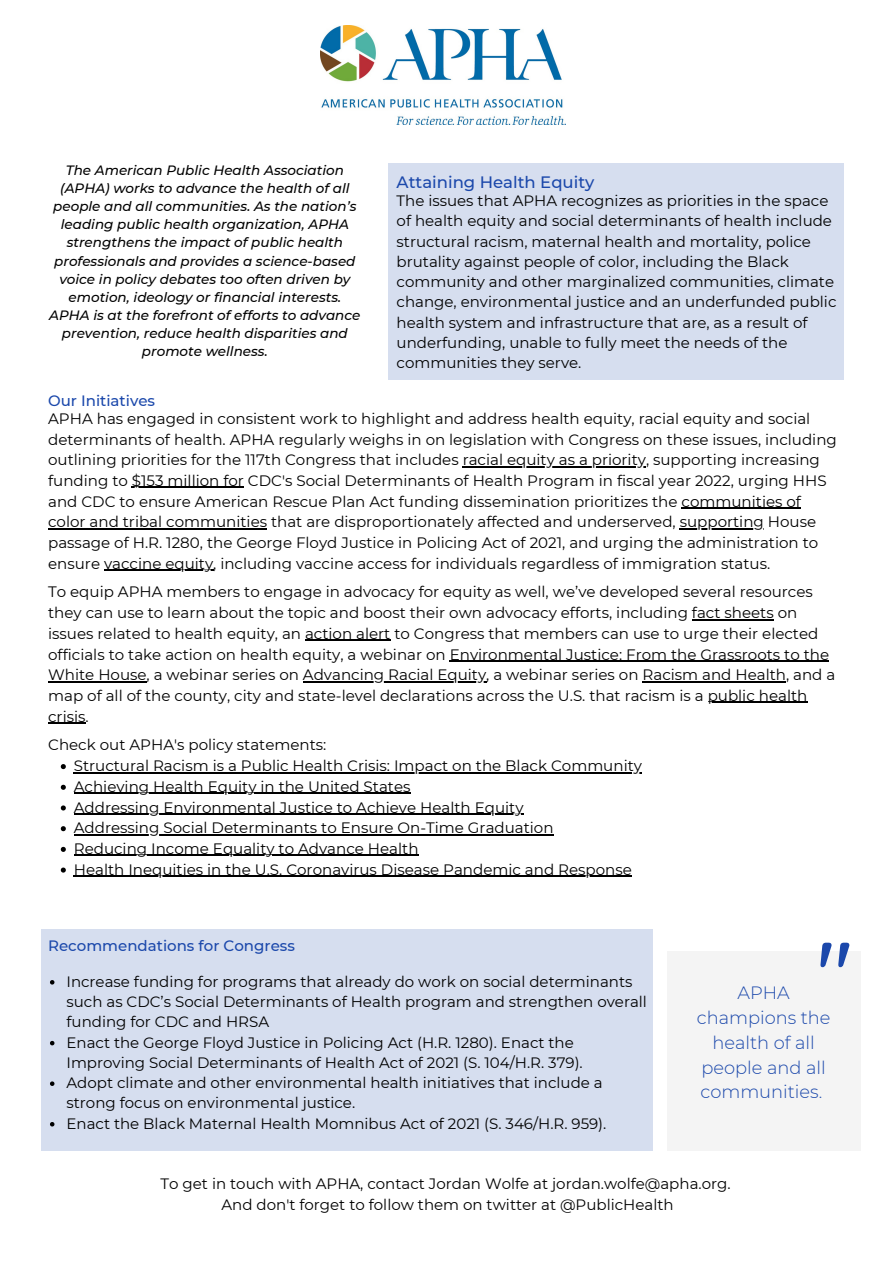
<style>
.page{position:relative;width:894px;height:1264px;background:#fff}
.page>*{position:absolute;margin:0;border:0;box-sizing:border-box;transform-origin:0 0}
.t1{font:500 85.95px "Quicksand";color:#1b48ab}
.t2{font:300 17.85px/24.8px "Montserrat";color:#1b48ab;text-align:center}
.t3{font:500 16.5px "Montserrat";color:#1b48ab}
.t4{font:15px/20.7px "Montserrat";color:#000}
.t5{font:500 15px "Montserrat";color:#1b48ab}
.t6{font:italic 500 13.5px/18px "Montserrat";color:#000;text-align:center}
</style>
<div class="page">
<div style="left:389px;top:163px;width:454px;height:216px;background:#d6deef"></div>
<div style="left:666px;top:951px;width:194px;height:199px;background:#f4f4f4"></div>
<div style="left:41px;top:929px;width:611px;height:221px;background:#d6deef"></div>
<svg style="left:61px;top:764px;width:5px;height:5px"></svg>
<hr style="left:74px;top:772px;width:567px;height:1px;background:#000">
<svg style="left:61px;top:784px;width:5px;height:5px"></svg>
<hr style="left:74px;top:792px;width:336px;height:1px;background:#000">
<svg style="left:61px;top:805px;width:5px;height:5px"></svg>
<hr style="left:74px;top:813px;width:449px;height:1px;background:#000">
<svg style="left:61px;top:826px;width:5px;height:5px"></svg>
<hr style="left:74px;top:834px;width:479px;height:1px;background:#000">
<svg style="left:61px;top:846px;width:5px;height:5px"></svg>
<hr style="left:74px;top:855px;width:344px;height:1px;background:#000">
<svg style="left:61px;top:867px;width:5px;height:5px"></svg>
<hr style="left:74px;top:875px;width:557px;height:1px;background:#000">
<hr style="left:462px;top:466px;width:183px;height:1px;background:#000">
<hr style="left:132px;top:487px;width:112px;height:1px;background:#000">
<hr style="left:681px;top:507px;width:119px;height:1px;background:#000">
<hr style="left:48px;top:528px;width:219px;height:1px;background:#000">
<hr style="left:679px;top:528px;width:84px;height:1px;background:#000">
<hr style="left:104px;top:569px;width:109px;height:1px;background:#000">
<hr style="left:691px;top:619px;width:82px;height:1px;background:#000">
<hr style="left:305px;top:640px;width:85px;height:1px;background:#000">
<hr style="left:449px;top:660px;width:379px;height:1px;background:#000">
<hr style="left:48px;top:681px;width:99px;height:1px;background:#000">
<hr style="left:303px;top:681px;width:183px;height:1px;background:#000">
<hr style="left:642px;top:681px;width:143px;height:1px;background:#000">
<hr style="left:707px;top:702px;width:100px;height:1px;background:#000">
<hr style="left:48px;top:722px;width:37px;height:1px;background:#000">
<img style="left:320px;top:25px;width:245px;height:100px">
<svg style="left:50px;top:980px;width:4px;height:4px"></svg>
<svg style="left:50px;top:1040px;width:4px;height:5px"></svg>
<svg style="left:50px;top:1081px;width:4px;height:4px"></svg>
<svg style="left:50px;top:1122px;width:4px;height:4px"></svg>
<p class="t6" style="left:49px;top:161px;width:312px">The American Public Health Association (APHA) works to advance the health of all people and all communities. As the nation’s leading public health organization, APHA strengthens the impact of public health professionals and provides a science-based voice in policy debates too often driven by emotion, ideology or financial interests.<br>APHA is at the forefront of efforts to advance prevention, reduce health disparities and promote wellness.</p>
<p class="t5" style="left:48px;top:391px;width:108px">Our Initiatives</p>
<p class="t3" style="left:396px;top:172px;width:199px">Attaining Health Equity</p>
<p class="t4" style="left:396px;top:190px;width:441px;line-height:20.2px">The issues that APHA recognizes as priorities in the space of health equity and social determinants of health include structural racism, maternal health and mortality, police brutality against people of color, including the Black community and other marginalized communities, climate change, environmental justice and an underfunded public health system and infrastructure that are, as a result of underfunding, unable to fully meet the needs of the communities they serve.</p>
<p class="t4" style="left:48px;top:408px;width:790px">APHA has engaged in consistent work to highlight and address health equity, racial equity and social determinants of health. APHA regularly weighs in on legislation with Congress on these issues, including outlining priorities for the 117th Congress that includes racial equity as a priority, supporting increasing funding to $153 million for CDC's Social Determinants of Health Program in fiscal year 2022, urging HHS and CDC to ensure American Rescue Plan Act funding dissemination prioritizes the communities of color and tribal communities that are disproportionately affected and underserved, supporting House passage of H.R. 1280, the George Floyd Justice in Policing Act of 2021, and urging the administration to ensure vaccine equity, including vaccine access for individuals regardless of immigration status.</p>
<p class="t4" style="left:48px;top:581px;width:788px">To equip APHA members to engage in advocacy for equity as well, we’ve developed several resources they can use to learn about the topic and boost their own advocacy efforts, including fact sheets on issues related to health equity, an action alert to Congress that members can use to urge their elected officials to take action on health equity, a webinar on Environmental Justice: From the Grassroots to the White House, a webinar series on Advancing Racial Equity, a webinar series on Racism and Health, and a map of all of the county, city and state-level declarations across the U.S. that racism is a public health crisis.</p>
<p class="t4" style="left:48px;top:734px;width:280px">Check out APHA's policy statements:</p>
<p class="t4" style="left:74px;top:755px;width:569px">Structural Racism is a Public Health Crisis: Impact on the Black Community Achieving Health Equity in the United States<br>Addressing Environmental Justice to Achieve Health Equity<br>Addressing Social Determinants to Ensure On-Time Graduation<br>Reducing Income Equality to Advance Health<br>Health Inequities in the U.S. Coronavirus Disease Pandemic and Response</p>
<p class="t5" style="left:48px;top:936px;width:248px">Recommendations for Congress</p>
<p class="t4" style="left:66px;top:971px;width:582px;line-height:20.2px">Increase funding for programs that already do work on social determinants such as CDC’s Social Determinants of Health program and strengthen overall funding for CDC and HRSA<br>Enact the George Floyd Justice in Policing Act (H.R. 1280). Enact the Improving Social Determinants of Health Act of 2021 (S. 104/H.R. 379).<br>Adopt climate and other environmental health initiatives that include a strong focus on environmental justice.<br>Enact the Black Maternal Health Momnibus Act of 2021 (S. 346/H.R. 959).</p>
<h1 class="t1" style="left:817px;top:916px;width:37px">"</h1>
<p class="t2" style="left:696px;top:980px;width:135px">APHA champions the health of all people and all communities.</p>
<p class="t4" style="left:161px;top:1173px;width:571px;line-height:20.2px;text-align:center">To get in touch with APHA, contact Jordan Wolfe at jordan.wolfe@apha.org.<br>And don't forget to follow them on twitter at @PublicHealth</p>
</div>
